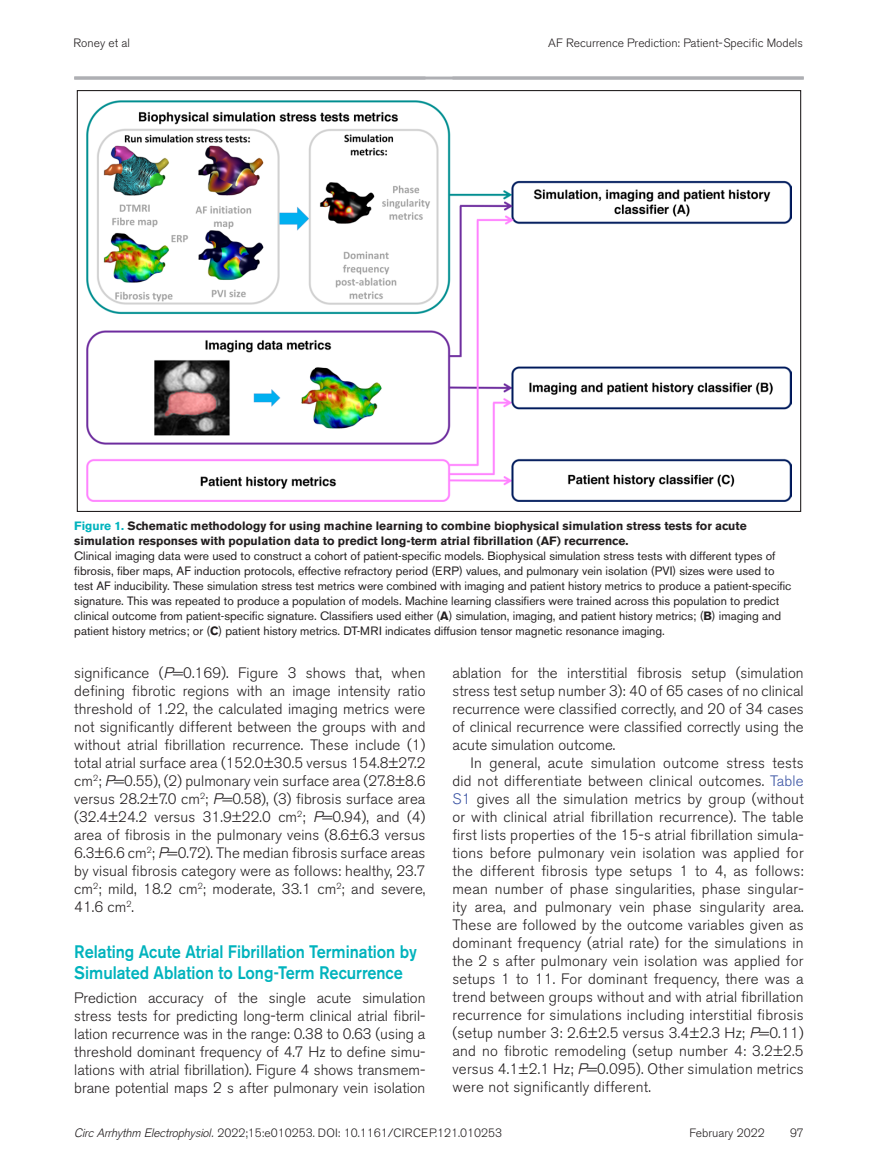
<style>
.page{position:relative;width:878px;height:1175px;background:#fff}
.page>*{position:absolute;margin:0;border:0;box-sizing:border-box;transform-origin:0 0}
.t1{font:500 18px/21px "Akzidenz Grotesk BE";color:#00b3bd;scale:.9 1}
.t2{font:300 15px/18px "Akzidenz Grotesk BE";color:#231f20;text-align:justify}
.t3{font:12px/15px "Akzidenz Grotesk BE";color:#231f20}
.t4{font:700 12px/15px "Akzidenz Grotesk BE";color:#231f20}
.t5{font:300 12px "Akzidenz Grotesk BE";color:#231f20}
.s1{color:#00b3bd}
.s2{font-weight:700}
.s3{font-family:"Akzidenz Grotesk";font-style:italic}
.s4{color:#3a53a3}
</style>
<div class="page">
<hr style="left:74px;top:76px;width:729px;height:4px;background:#b9babe">
<svg style="left:76px;top:90px;width:725px;height:422px"></svg>
<p class="t5" style="left:74px;top:36px;width:58px">Roney et al</p>
<p class="t5" style="left:548px;top:36px;width:256px">AF Recurrence Prediction: Patient-Specific Models</p>
<p class="t4" style="left:74px;top:518px;width:674px"><span class="s1">Figure 1.</span> Schematic methodology for using machine learning to combine biophysical simulation stress tests for acute simulation responses with population data to predict long-term atrial fibrillation (AF) recurrence.</p>
<p class="t3" style="left:74px;top:548px;width:718px">Clinical imaging data were used to construct a cohort of patient-specific models. Biophysical simulation stress tests with different types of fibrosis, fiber maps, AF induction protocols, effective refractory period (ERP) values, and pulmonary vein isolation (PVI) sizes were used to test AF inducibility. These simulation stress test metrics were combined with imaging and patient history metrics to produce a patient-specific signature. This was repeated to produce a population of models. Machine learning classifiers were trained across this population to predict clinical outcome from patient-specific signature. Classifiers used either (<span class="s2">A</span>) simulation, imaging, and patient history metrics; (<span class="s2">B</span>) imaging and patient history metrics; or (<span class="s2">C</span>) patient history metrics. DT-MRI indicates diffusion tensor magnetic resonance imaging.</p>
<p class="t2" style="left:74px;top:664px;width:353px">significance (<span class="s3">P</span>=0.169). Figure 3 shows that, when defining fibrotic regions with an image intensity ratio threshold of 1.22, the calculated imaging metrics were not significantly different between the groups with and without atrial fibrillation recurrence. These include (1) total atrial surface area (152.0±30.5 versus 154.8±27.2 cm<sup>2</sup>; <span class="s3">P</span>=0.55), (2) pulmonary vein surface area (27.8±8.6 versus 28.2±7.0 cm<sup>2</sup>; <span class="s3">P</span>=0.58), (3) fibrosis surface area (32.4±24.2 versus 31.9±22.0 cm<sup>2</sup>; <span class="s3">P</span>=0.94), and (4) area of fibrosis in the pulmonary veins (8.6±6.3 versus 6.3±6.6 cm<sup>2</sup>; <span class="s3">P</span>=0.72). The median fibrosis surface areas by visual fibrosis category were as follows: healthy, 23.7 cm<sup>2</sup>; mild, 18.2 cm<sup>2</sup>; moderate, 33.1 cm<sup>2</sup>; and severe, 41.6 cm<sup>2</sup>.</p>
<p class="t1" style="left:74px;top:941px;width:382px">Relating Acute Atrial Fibrillation Termination by<br>Simulated Ablation to Long-Term Recurrence</p>
<p class="t2" style="left:74px;top:989px;width:353px">Prediction accuracy of the single acute simulation stress tests for predicting long-term clinical atrial fibril&shy;lation recurrence was in the range: 0.38 to 0.63 (using a threshold dominant frequency of 4.7 Hz to define simu&shy;lations with atrial fibrillation). Figure 4 shows transmem&shy;brane potential maps 2 s after pulmonary vein isolation</p>
<p class="t2" style="left:452px;top:664px;width:353px">ablation for the interstitial fibrosis setup (simulation stress test setup number 3): 40 of 65 cases of no clinical recurrence were classified correctly, and 20 of 34 cases of clinical recurrence were classified correctly using the acute simulation outcome.</p>
<p class="t2" style="left:452px;top:754px;width:353px;text-indent:18px">In general, acute simulation outcome stress tests did not differentiate between clinical outcomes. <span class="s4">Table S1</span> gives all the simulation metrics by group (without or with clinical atrial fibrillation recurrence). The table first lists properties of the 15-s atrial fibrillation simula&shy;tions before pulmonary vein isolation was applied for the different fibrosis type setups 1 to 4, as follows: mean number of phase singularities, phase singular&shy;ity area, and pulmonary vein phase singularity area.<br>These are followed by the outcome variables given as dominant frequency (atrial rate) for the simulations in the 2 s after pulmonary vein isolation was applied for setups 1 to 11. For dominant frequency, there was a trend between groups without and with atrial fibrillation recurrence for simulations including interstitial fibrosis (setup number 3: 2.6±2.5 versus 3.4±2.3 Hz; <span class="s3">P</span>=0.11) and no fibrotic remodeling (setup number 4: 3.2±2.5 versus 4.1±2.1 Hz; <span class="s3">P</span>=0.095). Other simulation metrics were not significantly different.</p>
<p class="t5" style="left:74px;top:1126px;width:429px"><span class="s3">Circ Arrhythm Electrophysiol.</span> 2022;15:e010253. DOI: 10.1161/CIRCEP.121.010253</p>
<p class="t5" style="left:689px;top:1126px;width:76px">February 2022</p>
<p class="t5" style="left:790px;top:1126px;width:15px">97</p>
</div>
